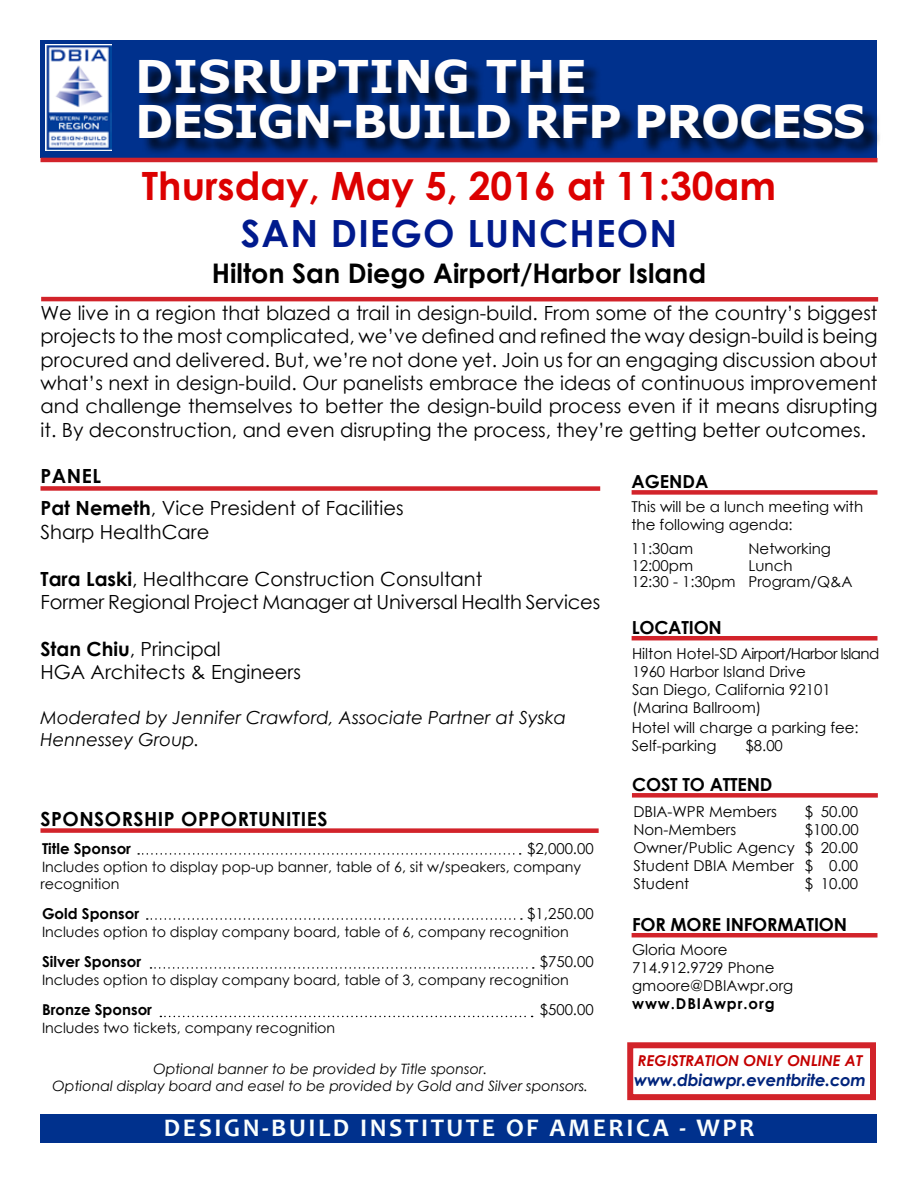
<style>
.page{position:relative;width:918px;height:1188px;background:#fff}
.page>*{position:absolute;margin:0;border:0;box-sizing:border-box;transform-origin:0 0}
.t1{font:700 45px/45px "Verdana";letter-spacing:-.025em;color:#fffefd}
.t2{font:700 39px "Century Gothic";color:#dc0000}
.t3{font:700 37.5px "Century Gothic";letter-spacing:.03em;color:#001a8d}
.t4{font:700 27px "Century Gothic";color:#000}
.t5{font:700 25.5px "Candara";letter-spacing:.1em;color:#fafefd}
.t6{font:19.5px/23.4px "Century Gothic";color:#000}
.t7{font:700 19.5px "Century Gothic";letter-spacing:.025em;color:#000101}
.t8{font:700 19.5px "Century Gothic";letter-spacing:.025em;color:#010101}
.t9{font:italic 18px/21.6px "Century Gothic";color:#000}
.t10{font:700 18px "Century Gothic";letter-spacing:-.01em;color:#000}
.t11{font:italic 700 16.5px "Century Gothic";letter-spacing:-.01em;color:#00247c}
.t12{font:15px/18px "Century Gothic";color:#000}
.t13{font:700 15px "Century Gothic";color:#000}
.t14{font:italic 700 15px "Century Gothic";color:#c40000}
.t15{font:700 15px "Century Gothic";letter-spacing:.06em;color:#000}
.t16{font:14.25px/17.1px "Century Gothic";color:#000}
.t17{font:italic 14.25px/17.1px "Century Gothic";color:#000;text-align:center}
.s1{font-weight:700}
</style>
<div class="page">
<div style="left:40px;top:1114px;width:838px;height:29px;background:#00318d"></div>
<div style="left:40px;top:40px;width:838px;height:118px;background:#00318d"></div>
<img style="left:45px;top:45px;width:66px;height:106px">
<div style="left:142px;top:63px;width:740px;height:94px;background:#000;opacity:.75"></div>
<div style="left:41px;top:486px;width:559px;height:5px;background:#d2232a"></div>
<div style="left:632px;top:490px;width:245px;height:5px;background:#d2232a"></div>
<div style="left:632px;top:636px;width:245px;height:5px;background:#d2232a"></div>
<hr style="left:41px;top:158px;width:836px;height:4px;background:#d2232a">
<div style="left:632px;top:933px;width:245px;height:5px;background:#d2232a"></div>
<div style="left:40px;top:828px;width:559px;height:5px;background:#d2232a"></div>
<div style="left:41px;top:297px;width:837px;height:5px;background:#d2232a"></div>
<svg style="left:138px;top:853px;width:383px;height:2px"></svg>
<svg style="left:147px;top:918px;width:375px;height:2px"></svg>
<svg style="left:150px;top:967px;width:384px;height:2px"></svg>
<svg style="left:160px;top:1016px;width:373px;height:1px"></svg>
<div style="left:632px;top:793px;width:246px;height:5px;background:#d2232a"></div>
<div style="left:627px;top:1042px;width:249px;height:58px;border:6px solid #d2232a"></div>
<h1 class="t1" style="left:135px;top:53px;width:732px">DISRUPTING THE<br>DESIGN-BUILD RFP PROCESS</h1>
<h2 class="t2" style="left:142px;top:156px;width:636px">Thursday, May 5, 2016 at 11:30am</h2>
<h3 class="t3" style="left:241px;top:205px;width:438px">SAN DIEGO LUNCHEON</h3>
<h3 class="t4" style="left:212px;top:253px;width:496px">Hilton San Diego Airport/Harbor Island</h3>
<p class="t6" style="left:40px;top:301px;width:839px;text-align:justify">We live in a region that blazed a trail in design-build. From some of the country’s biggest projects to the most complicated, we’ve defined and refined the way design-build is being procured and delivered. But, we’re not done yet. Join us for an engaging discussion about what’s next in design-build. Our panelists embrace the ideas of continuous improvement and challenge themselves to better the design-build process even if it means disrupting it. By deconstruction, and even disrupting the process, they’re getting better outcomes.</p>
<p class="t8" style="left:40px;top:461px;width:62px">PANEL</p>
<p class="t10" style="left:632px;top:467px;width:79px">AGENDA</p>
<p class="t6" style="left:40px;top:496px;width:365px"><span class="s1">Pat Nemeth</span>, Vice President of Facilities<br>Sharp HealthCare</p>
<p class="t6" style="left:40px;top:566px;width:561px"><span class="s1">Tara Laski</span>, Healthcare Construction Consultant<br>Former Regional Project Manager at Universal Health Services</p>
<p class="t6" style="left:40px;top:637px;width:262px"><span class="s1">Stan Chiu</span>, Principal<br>HGA Architects &amp; Engineers</p>
<p class="t9" style="left:40px;top:707px;width:527px">Moderated by Jennifer Crawford, Associate Partner at Syska<br>Hennessey Group.</p>
<p class="t7" style="left:41px;top:804px;width:289px">SPONSORSHIP OPPORTUNITIES</p>
<p class="t13" style="left:42px;top:837px;width:91px">Title Sponsor</p>
<p class="t12" style="left:527px;top:839px;width:68px">$2,000.00</p>
<p class="t16" style="left:41px;top:858px;width:542px">Includes option to display pop-up banner, table of 6, sit w/speakers, company recognition</p>
<p class="t13" style="left:42px;top:902px;width:99px">Gold Sponsor</p>
<p class="t12" style="left:527px;top:905px;width:68px">$1,250.00</p>
<p class="t16" style="left:42px;top:923px;width:528px">Includes option to display company board, table of 6, company recognition</p>
<p class="t13" style="left:42px;top:950px;width:101px">Silver Sponsor</p>
<p class="t12" style="left:540px;top:953px;width:56px">$750.00</p>
<p class="t16" style="left:42px;top:971px;width:528px">Includes option to display company board, table of 3, company recognition</p>
<p class="t13" style="left:42px;top:998px;width:112px">Bronze Sponsor</p>
<p class="t12" style="left:540px;top:1001px;width:56px">$500.00</p>
<p class="t16" style="left:42px;top:1019px;width:295px">Includes two tickets, company recognition</p>
<p class="t17" style="left:53px;top:1060px;width:537px">Optional banner to be provided by Title sponsor.<br>Optional display board and easel to be provided by Gold and Silver sponsors.</p>
<p class="t12" style="left:632px;top:498px;width:233px">This will be a lunch meeting with the following agenda:</p>
<p class="t12" style="left:632px;top:540px;width:63px">11:30am</p>
<p class="t12" style="left:748px;top:540px;width:84px">Networking</p>
<p class="t12" style="left:632px;top:556px;width:63px">12:00pm</p>
<p class="t12" style="left:632px;top:557px;width:223px;line-height:16.5px;text-indent:117px">Lunch<br>12:30 - 1:30pm Program/Q&amp;A</p>
<p class="t10" style="left:632px;top:614px;width:92px">LOCATION</p>
<p class="t12" style="left:632px;top:644px;width:249px">Hilton Hotel-SD Airport/Harbor Island<br>1960 Harbor Island Drive<br>San Diego, California 92101 (Marina Ballroom)</p>
<p class="t12" style="left:632px;top:718px;width:228px">Hotel will charge a parking fee:<br>Self-parking</p>
<p class="t12" style="left:746px;top:736px;width:39px">$8.00</p>
<p class="t10" style="left:632px;top:771px;width:142px">COST TO ATTEND</p>
<p class="t12" style="left:633px;top:802px;width:145px">DBIA-WPR Members</p>
<p class="t12" style="left:805px;top:802px;width:55px">$ 50.00</p>
<p class="t12" style="left:633px;top:820px;width:104px">Non-Members</p>
<p class="t12" style="left:633px;top:820px;width:227px;text-align:justify;text-indent:171px">$100.00<br>Owner/Public Agency $ 20.00<br>Student DBIA Member $ 0.00<br>Student</p>
<p class="t12" style="left:805px;top:874px;width:55px">$ 10.00</p>
<p class="t10" style="left:632px;top:911px;width:217px">FOR MORE INFORMATION</p>
<p class="t12" style="left:632px;top:941px;width:163px">Gloria Moore<br>714.912.9729 Phone gmoore@DBIAwpr.org</p>
<p class="t15" style="left:632px;top:992px;width:144px">www.DBIAwpr.org</p>
<p class="t14" style="left:638px;top:1049px;width:226px">REGISTRATION ONLY ONLINE AT</p>
<p class="t11" style="left:634px;top:1067px;width:233px">www.dbiawpr.eventbrite.com</p>
<h3 class="t5" style="left:164px;top:1112px;width:592px">DESIGN-BUILD INSTITUTE OF AMERICA - WPR</h3>
</div>
